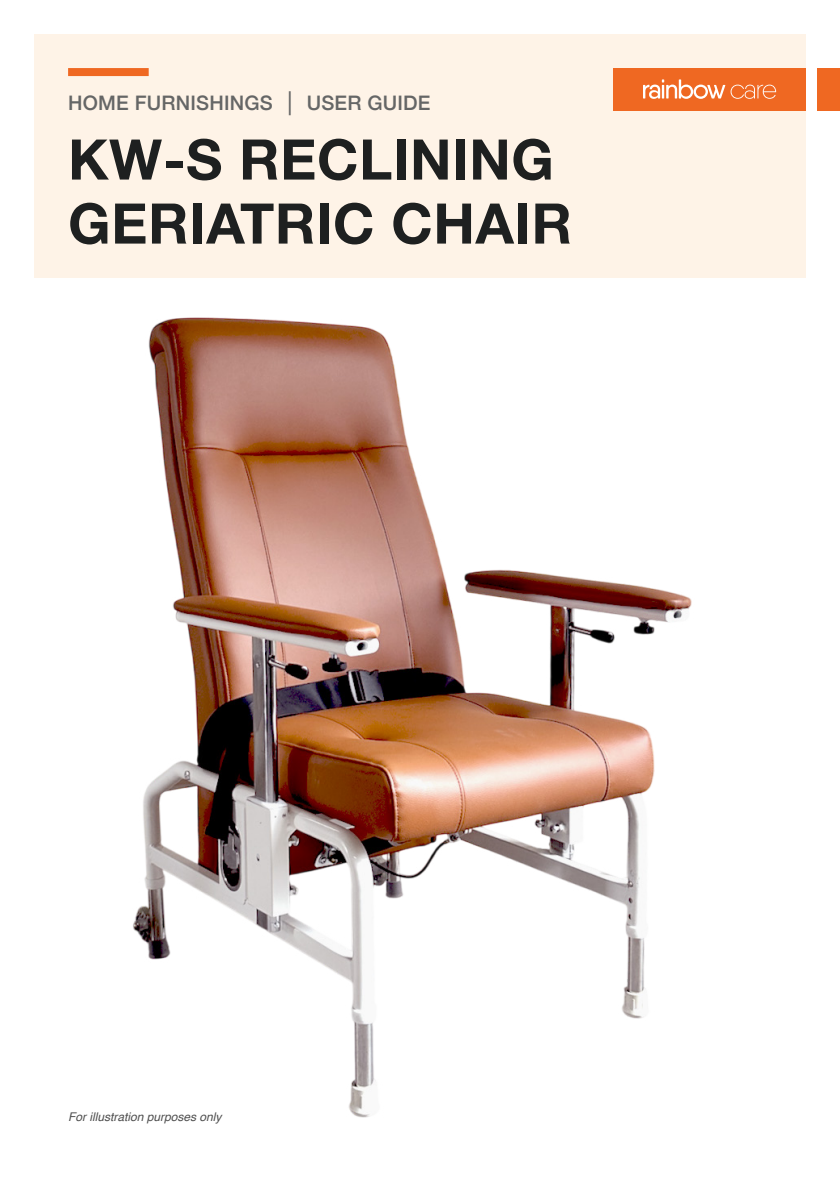
<style>
.page{position:relative;width:840px;height:1191px;background:#fff}
.page>*{position:absolute;margin:0;border:0;box-sizing:border-box;transform-origin:0 0}
.t1{font:700 56px/64px "Helvetica Neue";letter-spacing:.01em;color:#1e2020}
.t2{font:500 20px "Helvetica Neue";letter-spacing:.01em;color:#656666}
.t3{font:italic 12px "Helvetica";color:#4f4f4f}
.s1{font-weight:700;font-size:24px}
</style>
<div class="page">
<div style="left:34px;top:34px;width:771px;height:244px;background:#fef3e7"></div>
<div style="left:613px;top:68px;width:192px;height:42px;background:#ef6822"></div>
<div style="left:68px;top:68px;width:81px;height:8px;background:#ef6822"></div>
<div style="left:816px;top:68px;width:23px;height:42px;background:#ef6822"></div>
<img style="left:133px;top:317px;width:559px;height:801px">
<svg style="left:643px;top:79px;width:132px;height:20px"></svg>
<p class="t2" style="left:68px;top:91px;width:364px">HOME FURNISHINGS <span class="s1">|</span> USER GUIDE</p>
<p class="t1" style="left:68px;top:126px;width:505px">KW-S RECLINING<br>GERIATRIC CHAIR</p>
<p class="t3" style="left:68px;top:1111px;width:155px">For illustration purposes only</p>
</div>
